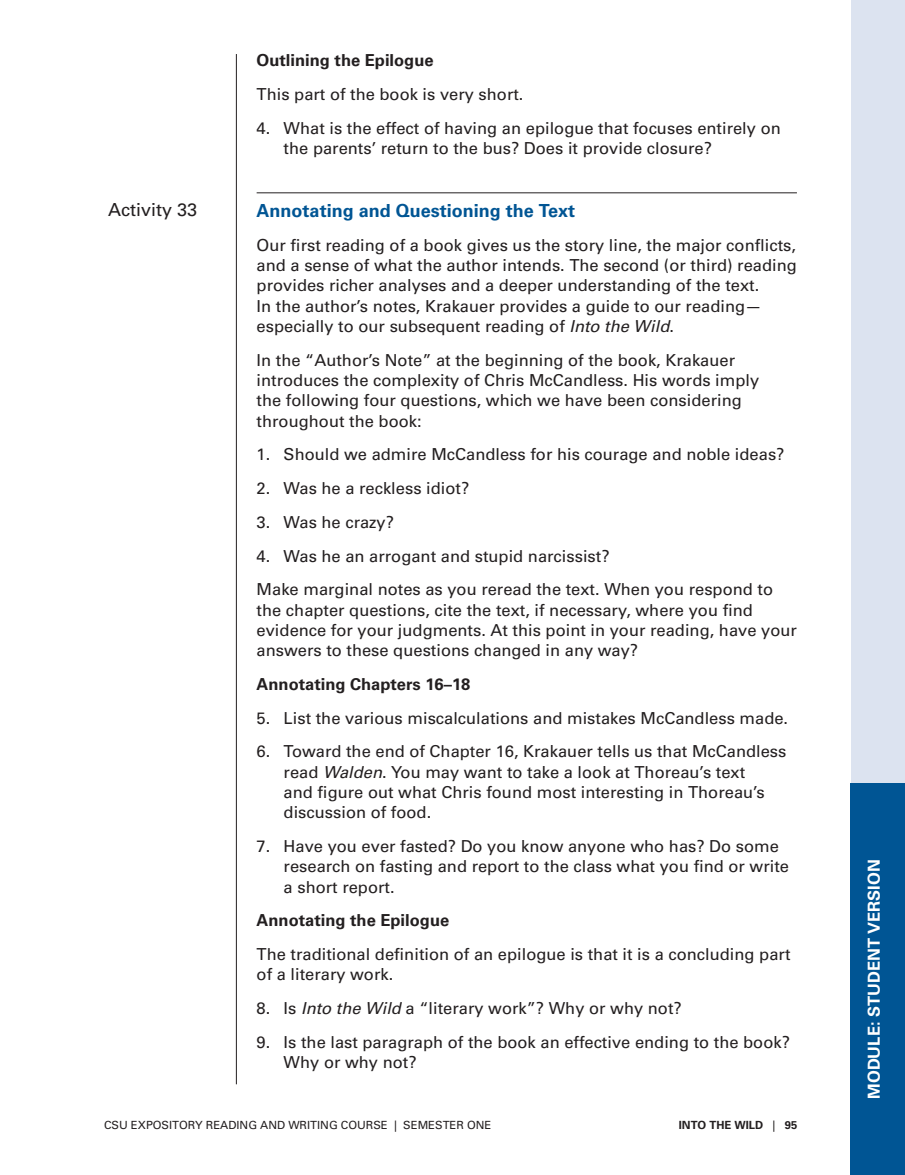
<style>
.page{position:relative;width:905px;height:1175px;background:#fff}
.page>*{position:absolute;margin:0;border:0;box-sizing:border-box;transform-origin:0 0}
.Student-Activity_Nam{font:700 18px "Univers";color:#005594}
.Student-Activity_Hea{font:18px "Univers";color:#231f20}
.Student-Body{font:16.5px/20.2px "Univers";color:#231f20}
.Student-Body__bold{font:700 16.5px "Univers";color:#231f20}
.t1{font:700 16.5px "Univers";color:#fff}
.t2{font:11.25px "Univers";color:#231f20}
.t3{font:700 11.25px "Univers";color:#231f20}
.s1{font-style:italic}
.s2{font-weight:400}
</style>
<div class="page">
<hr style="left:236px;top:54px;width:1px;height:1030px;background:#231f20">
<hr style="left:256px;top:192px;width:540px;height:1px;background:#231f20">
<div style="left:850px;top:0;width:54px;height:1174px;background:#dce3f0"></div>
<div style="left:850px;top:783px;width:54px;height:391px;background:#005594"></div>
<p class="Student-Activity_Hea" style="left:108px;top:199px;width:91px">Activity 33</p>
<p class="Student-Body__bold" style="left:256px;top:51px;width:178px">Outlining the Epilogue</p>
<p class="Student-Body" style="left:256px;top:84px;width:268px">This part of the book is very short.</p>
<p class="Student-Body" style="left:284px;top:118px;width:498px;text-indent:-27px">4. What is the effect of having an epilogue that focuses entirely on the parents’ return to the bus? Does it provide closure?</p>
<p class="Student-Activity_Nam" style="left:256px;top:200px;width:320px">Annotating and Questioning the Text</p>
<p class="Student-Body" style="left:256px;top:235px;width:541px">Our first reading of a book gives us the story line, the major conflicts, and a sense of what the author intends. The second (or third) reading provides richer analyses and a deeper understanding of the text.<br>In the author’s notes, Krakauer provides a guide to our reading— especially to our subsequent reading of <span class="s1">Into the Wild</span>.</p>
<p class="Student-Body" style="left:256px;top:350px;width:504px">In the “Author’s Note” at the beginning of the book, Krakauer introduces the complexity of Chris McCandless. His words imply the following four questions, which we have been considering throughout the book:</p>
<p class="Student-Body" style="left:256px;top:444px;width:529px">1. Should we admire McCandless for his courage and noble ideas?</p>
<p class="Student-Body" style="left:256px;top:478px;width:214px">2. Was he a reckless idiot?</p>
<p class="Student-Body" style="left:256px;top:512px;width:139px">3. Was he crazy?</p>
<p class="Student-Body" style="left:256px;top:545px;width:354px">4. Was he an arrogant and stupid narcissist?</p>
<p class="Student-Body" style="left:256px;top:579px;width:542px">Make marginal notes as you reread the text. When you respond to the chapter questions, cite the text, if necessary, where you find evidence for your judgments. At this point in your reading, have your answers to these questions changed in any way?</p>
<p class="Student-Body__bold" style="left:256px;top:674px;width:215px">Annotating Chapters 16–18</p>
<p class="Student-Body" style="left:256px;top:707px;width:533px">5. List the various miscalculations and mistakes McCandless made.</p>
<p class="Student-Body" style="left:284px;top:741px;width:504px;text-indent:-27px">6. Toward the end of Chapter 16, Krakauer tells us that McCandless read <span class="s1">Walden</span>. You may want to take a look at Thoreau’s text<br>and figure out what Chris found most interesting in Thoreau’s discussion of food.</p>
<p class="Student-Body" style="left:284px;top:836px;width:507px;text-indent:-27px">7. Have you ever fasted? Do you know anyone who has? Do some research on fasting and report to the class what you find or write a short report.</p>
<p class="Student-Body__bold" style="left:256px;top:910px;width:194px">Annotating the Epilogue</p>
<p class="Student-Body" style="left:256px;top:944px;width:535px">The traditional definition of an epilogue is that it is a concluding part of a literary work.</p>
<p class="Student-Body" style="left:256px;top:998px;width:426px">8. Is <span class="s1">Into the Wild</span> a “literary work”? Why or why not?</p>
<p class="Student-Body" style="left:284px;top:1031px;width:508px;text-indent:-27px">9. Is the last paragraph of the book an effective ending to the book?<br>Why or why not?</p>
<p class="t2" style="left:104px;top:1118px;width:389px">CSU EXPOSITORY READING AND WRITING COURSE | SEMESTER ONE</p>
<p class="t3" style="left:678px;top:1118px;width:120px">INTO THE WILD <span class="s2">|</span> 95</p>
<p class="t1" style="left:864px;top:1098px;width:241px;rotate:-90deg">MODULE: STUDENT VERSION</p>
</div>
